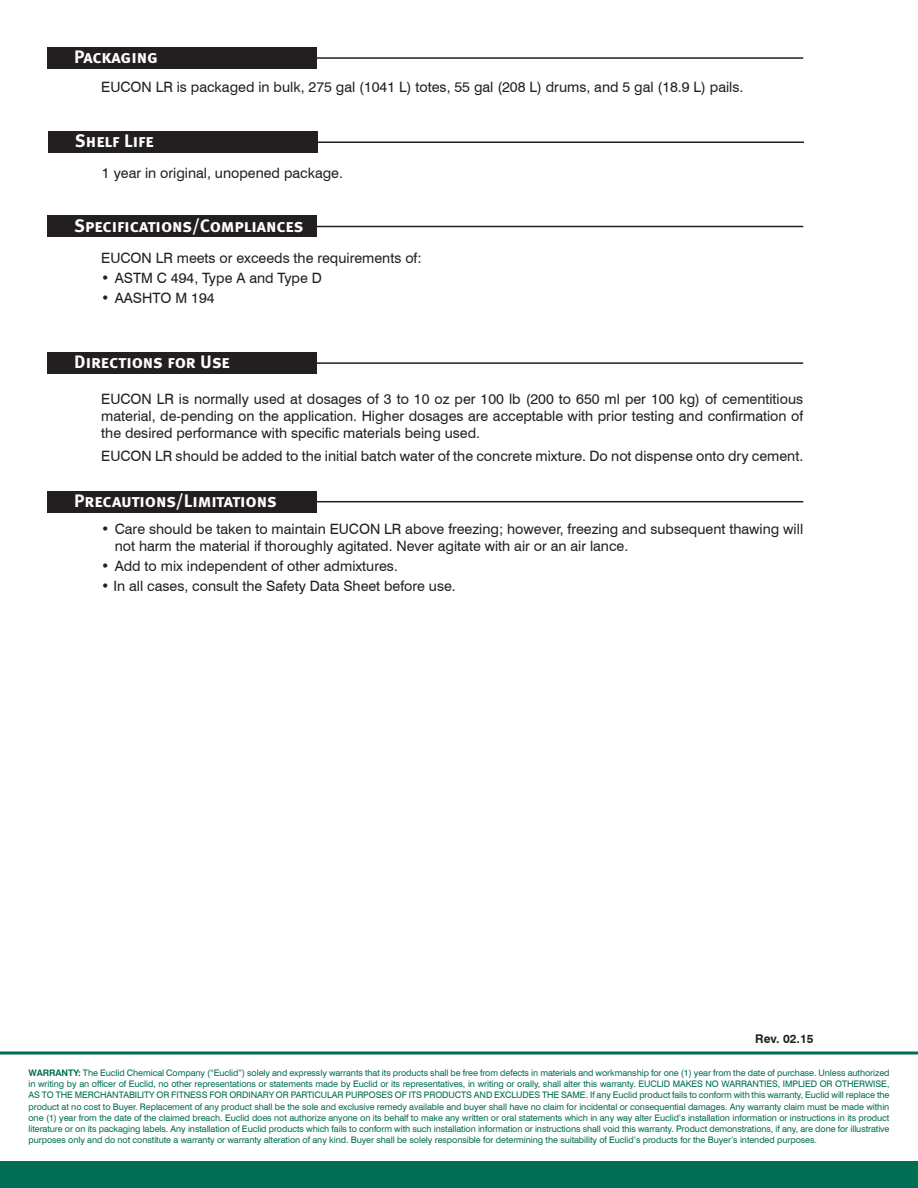
<style>
.page{position:relative;width:918px;height:1188px;background:#fff}
.page>*{position:absolute;margin:0;border:0;box-sizing:border-box;transform-origin:0 0}
.SubHeading{font:18px "Meta Bold Caps";letter-spacing:-.005em;color:#fff}
.Body_Copy{font:14.25px/17.2px "Swiss 721 BT";color:#231f20;text-align:justify}
.Bullet_Copy{font:14.25px/17.2px "Swiss 721 BT";color:#231f20}
.Bullet_Copy-2{font:700 12px "Swiss 721 BT";color:#231f20}
.t1{font:9px/11.2px "Swiss 721 BT";letter-spacing:-.01em;color:#006e53;text-align:justify}
.s1{font-weight:700}
</style>
<div class="page">
<div style="left:0;top:1161px;width:918px;height:27px;background:#006e53"></div>
<hr style="left:0;top:1052px;width:918px;height:2px;background:#006e53">
<div style="left:47px;top:352px;width:270px;height:22px;background:#231f20"></div>
<hr style="left:306px;top:362px;width:497px;height:2px;background:#231f20">
<div style="left:47px;top:216px;width:270px;height:21px;background:#231f20"></div>
<hr style="left:306px;top:226px;width:497px;height:1px;background:#231f20">
<div style="left:47px;top:491px;width:270px;height:22px;background:#231f20"></div>
<hr style="left:306px;top:501px;width:497px;height:1px;background:#231f20">
<div style="left:48px;top:131px;width:270px;height:22px;background:#231f20"></div>
<hr style="left:307px;top:141px;width:497px;height:2px;background:#231f20">
<div style="left:47px;top:47px;width:270px;height:22px;background:#231f20"></div>
<hr style="left:306px;top:57px;width:497px;height:2px;background:#231f20">
<p class="SubHeading" style="left:74px;top:46px;width:85px">Packaging</p>
<p class="Body_Copy" style="left:101px;top:78px;width:644px">EUCON LR is packaged in bulk, 275 gal (1041 L) totes, 55 gal (208 L) drums, and 5 gal (18.9 L) pails.</p>
<p class="SubHeading" style="left:75px;top:131px;width:80px">Shelf Life</p>
<p class="Body_Copy" style="left:102px;top:164px;width:242px">1 year in original, unopened package.</p>
<p class="SubHeading" style="left:74px;top:215px;width:231px">Specifications/Compliances</p>
<p class="Body_Copy" style="left:101px;top:249px;width:322px">EUCON LR meets or exceeds the requirements of:</p>
<p class="Bullet_Copy" style="left:101px;top:269px;width:222px">• ASTM C 494, Type A and Type D</p>
<p class="Bullet_Copy" style="left:101px;top:290px;width:115px">• AASHTO M 194</p>
<p class="SubHeading" style="left:74px;top:352px;width:157px">Directions for Use</p>
<p class="Body_Copy" style="left:101px;top:390px;width:704px">EUCON LR is normally used at dosages of 3 to 10 oz per 100 lb (200 to 650 ml per 100 kg) of cementitious material, de-pending on the application. Higher dosages are acceptable with prior testing and confirmation of the desired performance with specific materials being used.</p>
<p class="Body_Copy" style="left:101px;top:447px;width:704px">EUCON LR should be added to the initial batch water of the concrete mixture. Do not dispense onto dry cement.</p>
<p class="SubHeading" style="left:74px;top:490px;width:204px">Precautions/Limitations</p>
<p class="Bullet_Copy" style="left:115px;top:520px;width:690px;text-indent:-14px">• Care should be taken to maintain EUCON LR above freezing; however, freezing and subsequent thawing will not harm the material if thoroughly agitated. Never agitate with air or an air lance.</p>
<p class="Bullet_Copy" style="left:101px;top:557px;width:298px">• Add to mix independent of other admixtures.</p>
<p class="Bullet_Copy" style="left:101px;top:577px;width:356px">• In all cases, consult the Safety Data Sheet before use.</p>
<p class="Bullet_Copy-2" style="left:755px;top:1032px;width:60px">Rev. 02.15</p>
<p class="t1" style="left:28px;top:1067px;width:863px"><span class="s1">WARRANTY:</span> The Euclid Chemical Company (“Euclid”) solely and expressly warrants that its products shall be free from defects in materials and workmanship for one (1) year from the date of purchase. Unless authorized in writing by an officer of Euclid, no other representations or statements made by Euclid or its representatives, in writing or orally, shall alter this warranty. EUCLID MAKES NO WARRANTIES, IMPLIED OR OTHERWISE, AS TO THE MERCHANTABILITY OR FITNESS FOR ORDINARY OR PARTICULAR PURPOSES OF ITS PRODUCTS AND EXCLUDES THE SAME. If any Euclid product fails to conform with this warranty, Euclid will replace the product at no cost to Buyer. Replacement of any product shall be the sole and exclusive remedy available and buyer shall have no claim for incidental or consequential damages. Any warranty claim must be made within one (1) year from the date of the claimed breach. Euclid does not authorize anyone on its behalf to make any written or oral statements which in any way alter Euclid’s installation information or instructions in its product literature or on its packaging labels. Any installation of Euclid products which fails to conform with such installation information or instructions shall void this warranty. Product demonstrations, if any, are done for illustrative purposes only and do not constitute a warranty or warranty alteration of any kind. Buyer shall be solely responsible for determining the suitability of Euclid’s products for the Buyer’s intended purposes.</p>
</div>
